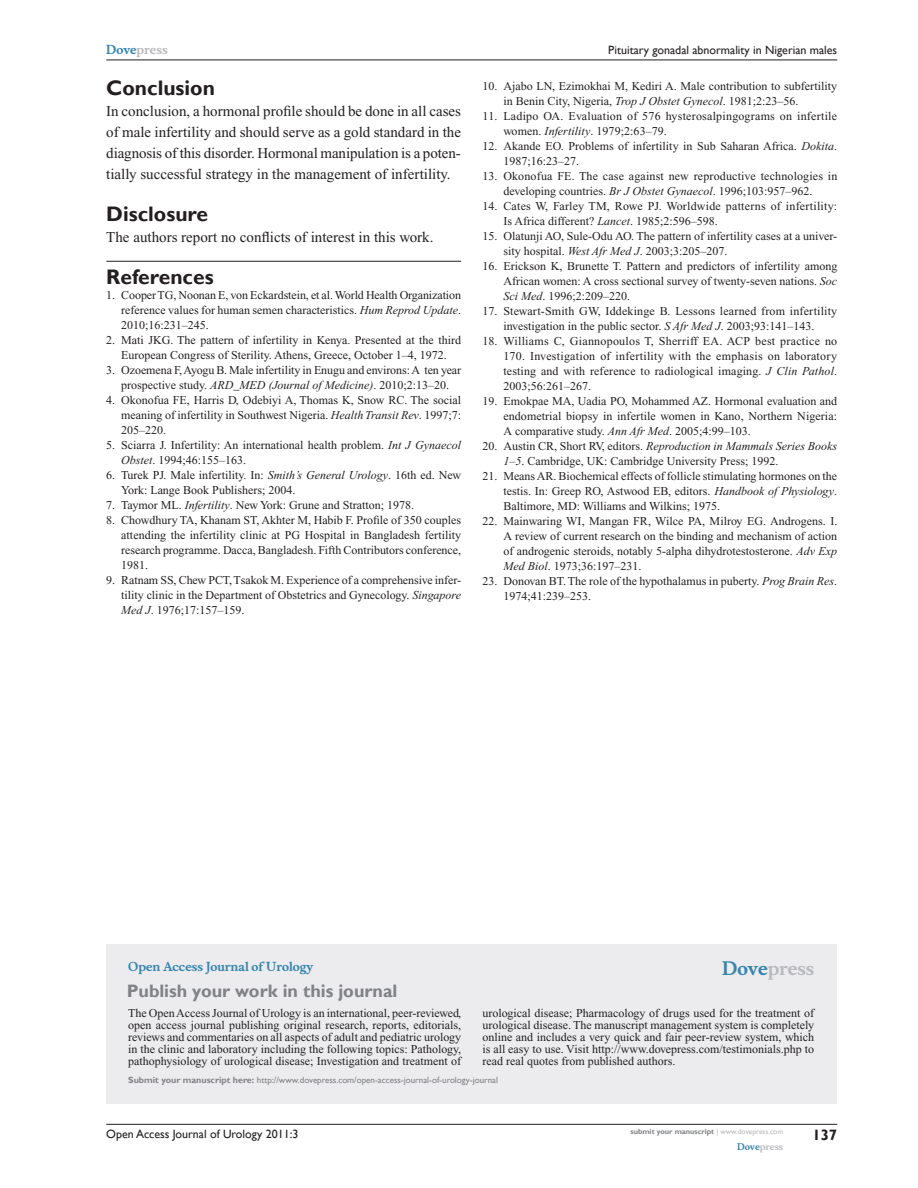
<style>
.page{position:relative;width:918px;height:1188px;background:#fff}
.page>*{position:absolute;margin:0;border:0;box-sizing:border-box;transform-origin:0 0}
.t1{font:700 21px "Gill Sans";color:#231f20}
.t2{font:700 18px "Gill Sans";color:#808285}
.t3{font:700 18px "Musee";color:#b8b9bc}
.t4{font:15px/21px "Times New Roman";color:#231f20;text-align:justify}
.t5{font:700 15px "Gill Sans";color:#231f20}
.t6{font:12px/15px "Times New Roman";color:#231f20;text-align:justify}
.t7{font:12px/15px "Times New Roman";letter-spacing:.02em;color:#231f20}
.t8{font:12px "Gill Sans";color:#231f20}
.t9{font:700 12px "Musee";color:#3485ae}
.t10{font:700 12px "Musee";color:#b8b9bc}
.t11{font:9px "Gill Sans";color:#808285}
.t12{font:700 9px "Musee";color:#b8b9bc}
.t13{font:700 7.5px "Gill Sans";color:#808285}
.s1{color:#3485ae}
.s2{font-style:italic}
.s3{font-weight:700}
.s4{font-weight:400;color:#b8b9bc}
</style>
<div class="page">
<div style="left:106px;top:944px;width:731px;height:159px;background:#ececee"></div>
<hr style="left:106px;top:1124px;width:731px;height:1px;background:#231f20">
<hr style="left:106px;top:60px;width:731px;height:1px;background:#231f20">
<hr style="left:106px;top:261px;width:355px;height:1px;background:#231f20">
<p class="t10" style="left:106px;top:43px;width:63px"><span class="s1">Dove</span>press</p>
<h1 class="t1" style="left:106px;top:76px;width:110px">Conclusion</h1>
<p class="t4" style="left:106px;top:101px;width:356px">In conclusion, a hormonal profile should be done in all cases of male infertility and should serve as a gold standard in the diagnosis of this disorder. Hormonal manipulation is a poten&shy;tially successful strategy in the management of infertility.</p>
<h1 class="t1" style="left:106px;top:202px;width:103px">Disclosure</h1>
<p class="t4" style="left:106px;top:227px;width:329px">The authors report no conflicts of interest in this work.</p>
<h1 class="t1" style="left:106px;top:265px;width:109px">References</h1>
<p class="t6" style="left:121px;top:288px;width:341px;text-indent:-15px">1. Cooper TG, Noonan E, von Eckardstein, et al. World Health Organization reference values for human semen characteristics. <span class="s2">Hum Reprod Update</span>.<br>2010;16:231–245.</p>
<p class="t6" style="left:106px;top:333px;width:356px;text-align:center">2. Mati JKG. The pattern of infertility in Kenya. Presented at the third<br>European Congress of Sterility. Athens, Greece, October 1–4, 1972.</p>
<p class="t6" style="left:106px;top:363px;width:356px;text-align:center">3. Ozoemena F, Ayogu B. Male infertility in Enugu and environs: A ten year prospective study. <span class="s2">ARD_MED (Journal of Medicine)</span>. 2010;2:13–20.</p>
<p class="t6" style="left:121px;top:393px;width:341px;text-indent:-15px">4. Okonofua FE, Harris D, Odebiyi A, Thomas K, Snow RC. The social meaning of infertility in Southwest Nigeria. <span class="s2">Health Transit Rev</span>. 1997;7:<br>205–220.</p>
<p class="t6" style="left:121px;top:438px;width:341px;text-indent:-15px">5. Sciarra J. Infertility: An international health problem. <span class="s2">Int J Gynaecol<br>Obstet</span>. 1994;46:155–163.</p>
<p class="t6" style="left:121px;top:468px;width:341px;text-indent:-15px">6. Turek PJ. Male infertility. In: <span class="s2">Smith’s General Urology</span>. 16th ed. New<br>York: Lange Book Publishers; 2004.</p>
<p class="t6" style="left:106px;top:498px;width:309px">7. Taymor ML. <span class="s2">Infertility</span>. New York: Grune and Stratton; 1978.</p>
<p class="t6" style="left:121px;top:513px;width:341px;text-indent:-15px">8. Chowdhury TA, Khanam ST, Akhter M, Habib F. Profile of 350 couples attending the infertility clinic at PG Hospital in Bangladesh fertility research programme. Dacca, Bangladesh. Fifth Contributors conference, 1981.</p>
<p class="t6" style="left:121px;top:573px;width:341px;text-indent:-15px">9. Ratnam SS, Chew PCT, Tsakok M. Experience of a comprehensive infer&shy;tility clinic in the Department of Obstetrics and Gynecology. <span class="s2">Singapore Med J</span>. 1976;17:157–159.</p>
<p class="t8" style="left:608px;top:43px;width:230px">Pituitary gonadal abnormality in Nigerian males</p>
<p class="t6" style="left:503px;top:79px;width:335px;text-indent:-21px">10. Ajabo LN, Ezimokhai M, Kediri A. Male contribution to subfertility in Benin City, Nigeria, <span class="s2">Trop J Obstet Gynecol</span>. 1981;2:23–56.</p>
<p class="t7" style="left:503px;top:109px;width:335px;text-indent:-21px">11. Ladipo OA. Evaluation of 576 hysterosalpingograms on infertile women. <span class="s2">Infertility</span>. 1979;2:63–79.</p>
<p class="t6" style="left:503px;top:139px;width:335px;text-indent:-21px">12. Akande EO. Problems of infertility in Sub Saharan Africa. <span class="s2">Dokita</span>.<br>1987;16:23–27.</p>
<p class="t6" style="left:482px;top:169px;width:357px;text-align:center">13. Okonofua FE. The case against new reproductive technologies in developing countries. <span class="s2">Br J Obstet Gynaecol</span>. 1996;103:957–962.</p>
<p class="t7" style="left:503px;top:199px;width:335px;text-indent:-21px">14. Cates W, Farley TM, Rowe PJ. Worldwide patterns of infertility:<br>Is Africa different? <span class="s2">Lancet</span>. 1985;2:596–598.</p>
<p class="t6" style="left:503px;top:229px;width:335px;text-indent:-21px">15. Olatunji AO, Sule-Odu AO. The pattern of infertility cases at a univer&shy;sity hospital. <span class="s2">West Afr Med J</span>. 2003;3:205–207.</p>
<p class="t6" style="left:503px;top:259px;width:336px;text-indent:-21px">16. Erickson K, Brunette T. Pattern and predictors of infertility among African women: A cross sectional survey of twenty-seven nations. <span class="s2">Soc Sci Med</span>. 1996;2:209–220.</p>
<p class="t6" style="left:482px;top:304px;width:356px;text-align:center">17. Stewart-Smith GW, Iddekinge B. Lessons learned from infertility investigation in the public sector. <span class="s2">S Afr Med J</span>. 2003;93:141–143.</p>
<p class="t6" style="left:503px;top:334px;width:335px;text-indent:-21px">18. Williams C, Giannopoulos T, Sherriff EA. ACP best practice no 170. Investigation of infertility with the emphasis on laboratory testing and with reference to radiological imaging. <span class="s2">J Clin Pathol</span>.<br>2003;56:261–267.</p>
<p class="t6" style="left:503px;top:394px;width:335px;text-indent:-21px">19. Emokpae MA, Uadia PO, Mohammed AZ. Hormonal evaluation and endometrial biopsy in infertile women in Kano, Northern Nigeria:<br>A comparative study. <span class="s2">Ann Afr Med</span>. 2005;4:99–103.</p>
<p class="t6" style="left:503px;top:439px;width:335px;text-indent:-21px">20. Austin CR, Short RV, editors. <span class="s2">Reproduction in Mammals Series Books<br>1–5</span>. Cambridge, UK: Cambridge University Press; 1992.</p>
<p class="t6" style="left:503px;top:469px;width:335px;text-indent:-21px">21. Means AR. Biochemical effects of follicle stimulating hormones on the testis. In: Greep RO, Astwood EB, editors. <span class="s2">Handbook of Physiology</span>.<br>Baltimore, MD: Williams and Wilkins; 1975.</p>
<p class="t6" style="left:503px;top:514px;width:336px;text-indent:-21px">22. Mainwaring WI, Mangan FR, Wilce PA, Milroy EG. Androgens. I.<br>A review of current research on the binding and mechanism of action of androgenic steroids, notably 5-alpha dihydrotestosterone. <span class="s2">Adv Exp Med Biol</span>. 1973;36:197–231.</p>
<p class="t6" style="left:503px;top:574px;width:335px;text-indent:-21px">23. Donovan BT. The role of the hypothalamus in puberty. <span class="s2">Prog Brain Res</span>.<br>1974;41:239–253.</p>
<p class="t9" style="left:128px;top:959px;width:187px">Open Access Journal of Urology</p>
<h2 class="t2" style="left:127px;top:980px;width:272px">Publish your work in this journal</h2>
<h2 class="t3" style="left:722px;top:958px;width:94px"><span class="s1">Dove</span>press</h2>
<p class="t6" style="left:128px;top:1007px;width:335px;line-height:12px">The Open Access Journal of Urology is an international, peer-reviewed, open access journal publishing original research, reports, editorials, reviews and commentaries on all aspects of adult and pediatric urology in the clinic and laboratory including the following topics: Pathology, pathophysiology of urological disease; Investigation and treatment of</p>
<p class="t6" style="left:482px;top:1007px;width:333px;line-height:12px">urological disease; Pharmacology of drugs used for the treatment of urological disease. The manuscript management system is completely online and includes a very quick and fair peer-review system, which is all easy to use. Visit http://www.dovepress.com/testimonials.php to read real quotes from published authors.</p>
<p class="t11" style="left:128px;top:1075px;width:371px"><span class="s3">Submit your manuscript here:</span> http://www.dovepress.com/open-access-journal-of-urology-journal</p>
<p class="t8" style="left:106px;top:1127px;width:194px">Open Access Journal of Urology 2011:3</p>
<p class="t13" style="left:631px;top:1127px;width:154px">submit your manuscript <span class="s4">| www.dovepress.com</span></p>
<p class="t12" style="left:737px;top:1141px;width:48px"><span class="s1">Dove</span>press</p>
<p class="t5" style="left:812px;top:1126px;width:26px">137</p>
</div>
